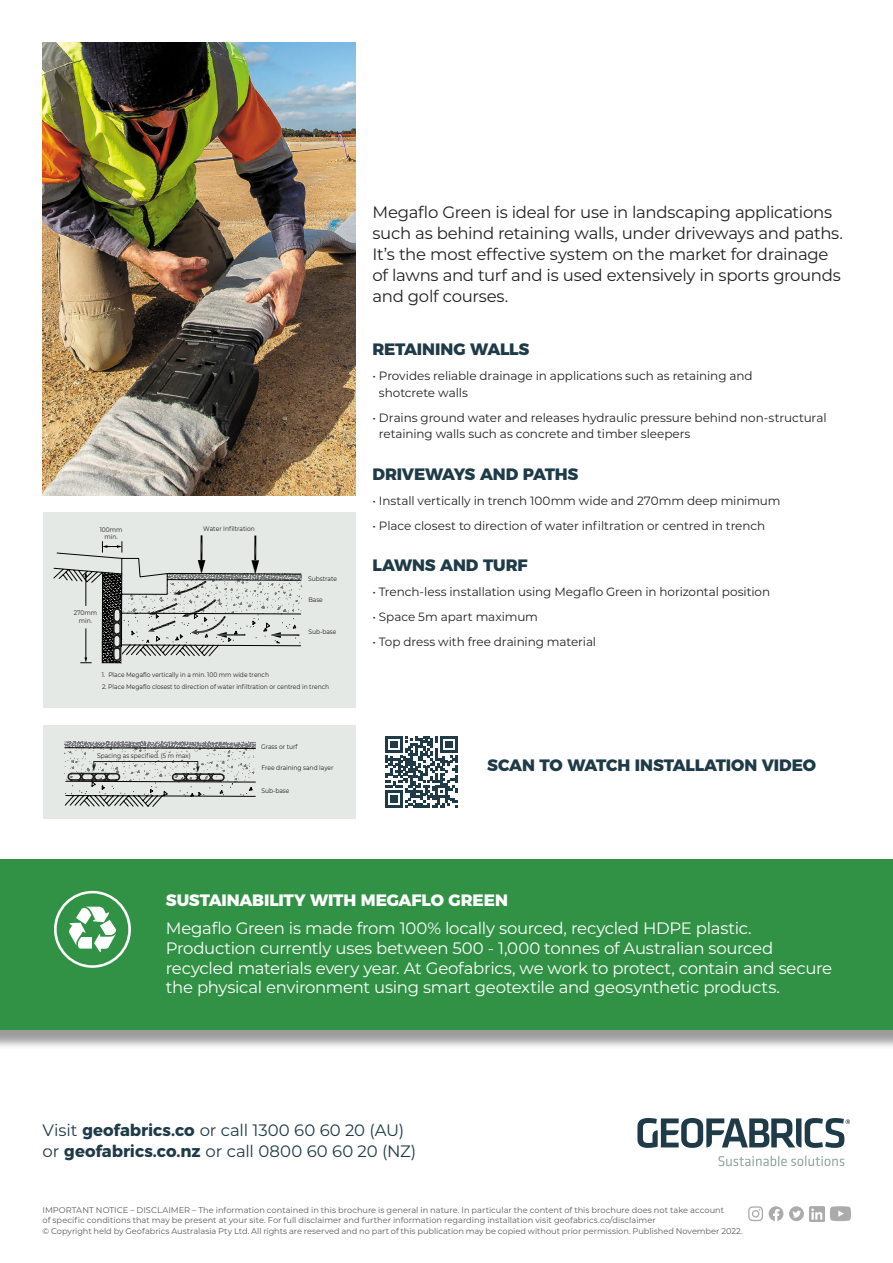
<style>
.page{position:relative;width:893px;height:1263px;background:#fff}
.page>*{position:absolute;margin:0;border:0;box-sizing:border-box;transform-origin:0 0}
.Case_Study_Body_Text{font:16.5px/19.8px "Montserrat";letter-spacing:-.02em;color:#fff}
.Case_Study_Body_Text-2{font:16.5px/21px "Montserrat";letter-spacing:-.02em;color:#222121}
.t1{font:16.5px/21px "Montserrat";letter-spacing:-.005em;color:#1e3b47}
.Case_Study_Body_Text-3{font:800 16.5px "Montserrat";letter-spacing:-.015em;color:#1e3b47}
.Case_Study_Body_Text-4{font:800 16.5px "Montserrat";letter-spacing:-.01em;color:#fff}
.Case_Study_Body_Text-5{font:12px/16.5px "Montserrat";letter-spacing:-.005em;color:#222121}
.Case_Study_Footnotes{font:8.25px/10.5px "Montserrat";color:#595a5c}
.t2{font:6.6px/7.2px "Montserrat";color:#1d1d1c;text-align:center;scale:.9 1}
.s1{font-weight:700}
</style>
<div class="page">
<svg style="left:385px;top:736px;width:73px;height:72px"></svg>
<img style="left:43px;top:43px;width:312px;height:452px">
<div style="left:43px;top:512px;width:312px;height:196px;background:#e5e9e6"></div>
<svg style="left:53px;top:535px;width:250px;height:128px"></svg>
<div style="left:43px;top:725px;width:312px;height:94px;background:#e5e9e6"></div>
<svg style="left:64px;top:741px;width:192px;height:66px"></svg>
<div style="left:0;top:863px;width:893px;height:187px;background:#222121;opacity:.45"></div>
<div style="left:0;top:859px;width:893px;height:170px;background:#319246"></div>
<svg style="left:54px;top:891px;width:77px;height:77px"></svg>
<svg style="left:637px;top:1118px;width:213px;height:30px"></svg>
<svg style="left:718px;top:1156px;width:126px;height:10px"></svg>
<svg style="left:830px;top:1206px;width:21px;height:15px"></svg>
<svg style="left:769px;top:1206px;width:14px;height:15px"></svg>
<svg style="left:748px;top:1206px;width:15px;height:15px"></svg>
<svg style="left:789px;top:1206px;width:15px;height:15px"></svg>
<svg style="left:792px;top:1210px;width:9px;height:8px"></svg>
<img style="left:809px;top:1206px;width:15px;height:15px">
<p class="t2" style="left:100px;top:526px;width:27px">100mm min.</p>
<p class="t2" style="left:74px;top:609px;width:28px">270mm min.</p>
<p class="t2" style="left:203px;top:525px;width:59px">Water Infiltration</p>
<p class="t2" style="left:102px;top:671px;width:187px">1. Place Megaflo vertically in a min. 100 mm wide trench</p>
<p class="t2" style="left:308px;top:574px;width:34px">Substrate</p>
<p class="t2" style="left:308px;top:596px;width:18px">Base</p>
<p class="t2" style="left:308px;top:627px;width:33px">Sub-base</p>
<p class="t2" style="left:102px;top:682px;width:254px">2. Place Megaflo closest to direction of water infiltration or centred in trench</p>
<p class="t2" style="left:97px;top:752px;width:106px">Spacing as specified. (5 m max)</p>
<p class="t2" style="left:261px;top:742px;width:42px">Grass or turf</p>
<p class="t2" style="left:261px;top:764px;width:82px">Free draining sand layer</p>
<p class="t2" style="left:261px;top:787px;width:33px">Sub-base</p>
<p class="Case_Study_Body_Text-2" style="left:372px;top:201px;width:472px">Megaflo Green is ideal for use in landscaping applications such as behind retaining walls, under driveways and paths.<br>It’s the most effective system on the market for drainage of lawns and turf and is used extensively in sports grounds and golf courses.</p>
<p class="Case_Study_Body_Text-3" style="left:372px;top:335px;width:158px">RETAINING WALLS</p>
<p class="Case_Study_Body_Text-5" style="left:379px;top:367px;width:375px;text-indent:-6px">• Provides reliable drainage in applications such as retaining and shotcrete walls</p>
<p class="Case_Study_Body_Text-5" style="left:379px;top:409px;width:449px;text-indent:-6px">• Drains ground water and releases hydraulic pressure behind non-structural retaining walls such as concrete and timber sleepers</p>
<p class="Case_Study_Body_Text-3" style="left:372px;top:460px;width:207px">DRIVEWAYS AND PATHS</p>
<p class="Case_Study_Body_Text-5" style="left:372px;top:492px;width:410px">• Install vertically in trench 100mm wide and 270mm deep minimum</p>
<p class="Case_Study_Body_Text-5" style="left:372px;top:517px;width:394px">• Place closest to direction of water infiltration or centred in trench</p>
<p class="Case_Study_Body_Text-3" style="left:372px;top:551px;width:157px">LAWNS AND TURF</p>
<p class="Case_Study_Body_Text-5" style="left:372px;top:583px;width:399px">• Trench-less installation using Megaflo Green in horizontal position</p>
<p class="Case_Study_Body_Text-5" style="left:372px;top:608px;width:167px">• Space 5m apart maximum</p>
<p class="Case_Study_Body_Text-5" style="left:372px;top:633px;width:225px">• Top dress with free draining material</p>
<p class="Case_Study_Body_Text-3" style="left:487px;top:751px;width:330px">SCAN TO WATCH INSTALLATION VIDEO</p>
<p class="Case_Study_Body_Text-4" style="left:166px;top:886px;width:344px">SUSTAINABILITY WITH MEGAFLO GREEN</p>
<p class="Case_Study_Body_Text" style="left:166px;top:918px;width:668px">Megaflo Green is made from 100% locally sourced, recycled HDPE plastic.<br>Production currently uses between 500 - 1,000 tonnes of Australian sourced recycled materials every year. At Geofabrics, we work to protect, contain and secure the physical environment using smart geotextile and geosynthetic products.</p>
<p class="t1" style="left:43px;top:1119px;width:375px">Visit <span class="s1">geofabrics.co</span> or call 1300 60 60 20 (AU) or <span class="s1">geofabrics.co.nz</span> or call 0800 60 60 20 (NZ)</p>
<p class="Case_Study_Footnotes" style="left:43px;top:1204px;width:702px">IMPORTANT NOTICE – DISCLAIMER – The information contained in this brochure is general in nature. In particular the content of this brochure does not take account<br>of specific conditions that may be present at your site. For full disclaimer and further information regarding installation visit geofabrics.co/disclaimer<br>© Copyright held by Geofabrics Australasia Pty Ltd. All rights are reserved and no part of this publication may be copied without prior permission. Published November 2022.</p>
</div>
